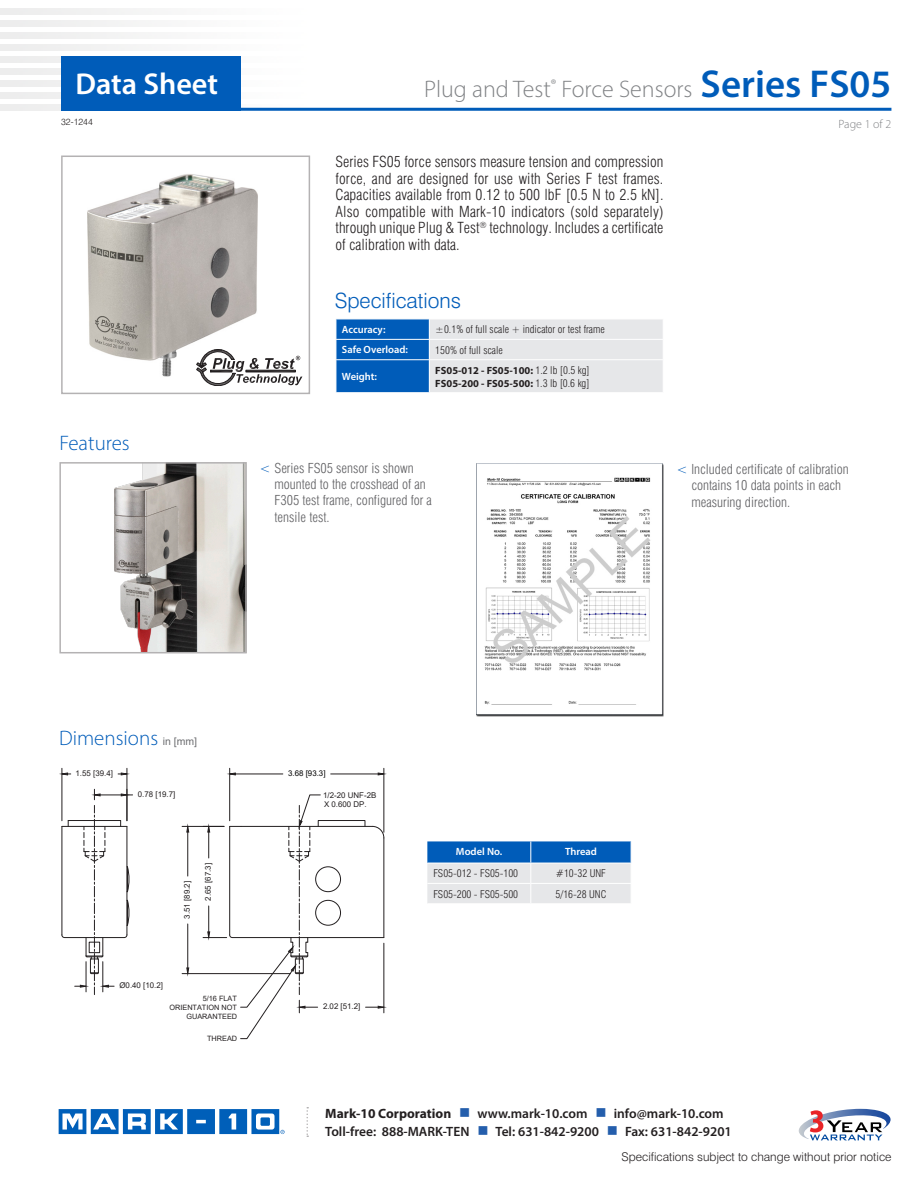
<style>
.page{position:relative;width:918px;height:1188px;background:#fff}
.page>*{position:absolute;margin:0;border:0;box-sizing:border-box;transform-origin:0 0}
.t1{font:600 30.3px "Myriad Pro";color:#fff}
.t2{font:300 24px "Myriad Pro";color:#808285}
.SECTION_HEADER_LIGHT{font:300 21px "Myriad Pro";color:#005cb9}
.t3{font:300 21px "Swiss 721 BT";color:#005cb9}
.heading_1{font:300 condensed 15px/16.5px "Swiss 721 BT";color:#231f20;text-align:justify}
.t4{font:300 condensed 13.5px/16.2px "Swiss 721 BT";color:#5f5f62}
.t5{font:600 13.5px/18px "Myriad Pro";color:#231f20}
.t6{font:300 12px "Swiss 721 BT";color:#231f20}
.PAGE_NUMBER{font:300 12px "Myriad Pro";color:#808285}
.t7{font:300 condensed 10.5px "Swiss 721 BT";color:#231f20}
.t8{font:700 10.5px "Myriad Pro";color:#231f20}
.t9{font:600 10.5px "Myriad Pro";color:#fff}
.t10{font:300 9px "Swiss 721 BT";color:#231f20}
.t11{font:7.95px/9.4px "Arial";color:#231f20}
.t12{font:7.95px "Arial";color:#000}
.t13{font:7.35px/8.9px "Arial";color:#231f20;text-align:right}
.s1{font-weight:600;font-size:39px;color:#005cb9}
.s2{font-family:"Swiss 721 BT";font-weight:300;font-stretch:condensed}
.s3{font-stretch:normal;color:#005cb9}
.s4{font-family:"Arial";font-weight:400;font-size:10.5px;color:#6c6d70}
.s5{font-weight:700}
.s6{color:#245eac}
</style>
<div class="page">
<img style="left:0;top:56px;width:241px;height:7px">
<img style="left:0;top:68px;width:241px;height:7px">
<img style="left:0;top:80px;width:241px;height:7px">
<img style="left:0;top:92px;width:241px;height:7px">
<img style="left:0;top:104px;width:311px;height:7px">
<hr style="left:61px;top:108px;width:830px;height:3px;background:#005cb9">
<div style="left:61px;top:56px;width:179px;height:55px;background:#005cb9"></div>
<svg style="left:306px;top:1107px;width:2px;height:30px"></svg>
<svg style="left:799px;top:1109px;width:92px;height:31px"></svg>
<svg style="left:59px;top:1109px;width:226px;height:25px"></svg>
<svg style="left:336px;top:319px;width:327px;height:73px;background:#a6c0dc"></svg>
<hr style="left:336px;top:359px;width:93px;height:1px;background:#fff">
<hr style="left:336px;top:360px;width:1px;height:32px;background:#fff">
<hr style="left:429px;top:359px;width:235px;height:1px;background:#fff">
<hr style="left:429px;top:360px;width:1px;height:32px;background:#fff">
<img style="left:476px;top:463px;width:188px;height:254px">
<img style="left:87px;top:174px;width:171px;height:203px">
<div style="left:61px;top:156px;width:249px;height:238px;border:2px solid #b4b2b3"></div>
<svg style="left:197px;top:350px;width:105px;height:36px"></svg>
<img style="left:114px;top:465px;width:130px;height:185px">
<div style="left:59px;top:462px;width:188px;height:191px;border:2px solid #b4b2b3"></div>
<hr style="left:65px;top:937px;width:59px;height:1px;background:#231f20">
<hr style="left:62px;top:826px;width:65px;height:1px;background:#231f20">
<hr style="left:68px;top:820px;width:42px;height:1px;background:#231f20">
<hr style="left:62px;top:826px;width:1px;height:109px;background:#231f20">
<hr style="left:229px;top:768px;width:1px;height:53px;background:#231f20">
<hr style="left:384px;top:768px;width:1px;height:64px;background:#231f20">
<hr style="left:235px;top:774px;width:48px;height:1px;background:#231f20">
<hr style="left:331px;top:774px;width:47px;height:1px;background:#231f20">
<svg style="left:229px;top:772px;width:7px;height:4px"></svg>
<svg style="left:377px;top:772px;width:8px;height:4px"></svg>
<hr style="left:62px;top:768px;width:1px;height:53px;background:#231f20">
<hr style="left:127px;top:768px;width:1px;height:53px;background:#231f20">
<svg style="left:61px;top:772px;width:10px;height:4px"></svg>
<svg style="left:118px;top:772px;width:10px;height:4px"></svg>
<hr style="left:182px;top:826px;width:42px;height:1px;background:#231f20">
<hr style="left:182px;top:973px;width:109px;height:1px;background:#231f20">
<hr style="left:188px;top:832px;width:1px;height:44px;background:#231f20">
<hr style="left:188px;top:924px;width:1px;height:44px;background:#231f20">
<svg style="left:186px;top:826px;width:3px;height:7px"></svg>
<svg style="left:186px;top:967px;width:3px;height:7px"></svg>
<svg style="left:75px;top:789px;width:58px;height:206px"></svg>
<svg style="left:203px;top:795px;width:182px;height:244px"></svg>
<svg style="left:427px;top:841px;width:205px;height:62px;background:#9ab9d9"></svg>
<h1 class="t1" style="left:75px;top:64px;width:144px">Data Sheet</h1>
<p class="t10" style="left:61px;top:117px;width:33px">32-1244</p>
<p class="SECTION_HEADER_LIGHT" style="left:59px;top:430px;width:72px">Features</p>
<p class="t2" style="left:424px;top:74px;width:469px">Plug and Test<sup>®</sup> Force Sensors <span class="s1">Series FS05</span></p>
<p class="heading_1" style="left:336px;top:154px;width:330px">Series FS05 force sensors measure tension and compression force, and are designed for use with Series F test frames.<br>Capacities available from 0.12 to 500 lbF [0.5 N to 2.5 kN].<br>Also compatible with Mark-10 indicators (sold separately) through unique Plug &amp; Test<sup>®</sup> technology. Includes a certificate of calibration with data.</p>
<p class="t3" style="left:335px;top:288px;width:128px">Specifications</p>
<p class="t9" style="left:342px;top:323px;width:45px">Accuracy:</p>
<p class="t7" style="left:435px;top:323px;width:171px">±0.1% of full scale + indicator or test frame</p>
<p class="t9" style="left:342px;top:343px;width:68px">Safe Overload:</p>
<p class="t7" style="left:435px;top:344px;width:69px">150% of full scale</p>
<p class="t9" style="left:342px;top:370px;width:36px">Weight:</p>
<p class="t8" style="left:435px;top:364px;width:156px">FS05-012 - FS05-100: <span class="s2">1.2 lb [0.5 kg]</span></p>
<p class="t8" style="left:435px;top:376px;width:156px">FS05-200 - FS05-500: <span class="s2">1.3 lb [0.6 kg]</span></p>
<p class="PAGE_NUMBER" style="left:839px;top:117px;width:54px">Page 1 of 2</p>
<p class="t4" style="left:274px;top:460px;width:159px;text-indent:-15px"><span class="s3">&lt;</span> Series FS05 sensor is shown mounted to the crosshead of an<br>F305 test frame, configured for a tensile test.</p>
<p class="t4" style="left:691px;top:461px;width:159px;text-indent:-15px"><span class="s3">&lt;</span> Included certificate of calibration contains 10 data points in each measuring direction.</p>
<p class="SECTION_HEADER_LIGHT" style="left:59px;top:725px;width:140px">Dimensions <span class="s4">in [mm]</span></p>
<p class="t11" style="left:76px;top:768px;width:39px">1.55 [39.4]</p>
<p class="t11" style="left:138px;top:789px;width:39px">0.78 [19.7]</p>
<p class="t11" style="left:182px;top:919px;width:39px;rotate:-90deg">3.51 [89.2]</p>
<p class="t11" style="left:203px;top:901px;width:39px;rotate:-90deg">2.65 [67.3]</p>
<p class="t11" style="left:119px;top:981px;width:45px">Ø0.40 [10.2]</p>
<p class="t13" style="left:169px;top:994px;width:69px">5/16 FLAT<br>ORIENTATION NOT<br>GUARANTEED</p>
<p class="t13" style="left:207px;top:1034px;width:32px">THREAD</p>
<p class="t12" style="left:288px;top:768px;width:39px">3.68 [93.3]</p>
<p class="t11" style="left:323px;top:790px;width:55px">1/2-20 UNF-2B<br>X 0.600 DP.</p>
<p class="t11" style="left:323px;top:1002px;width:39px">2.02 [51.2]</p>
<p class="t9" style="left:456px;top:845px;width:48px">Model No.</p>
<p class="t9" style="left:565px;top:845px;width:33px">Thread</p>
<p class="t7" style="left:433px;top:867px;width:86px">FS05-012 - FS05-100</p>
<p class="t7" style="left:556px;top:867px;width:51px">#10-32 UNF</p>
<p class="t7" style="left:433px;top:888px;width:86px">FS05-200 - FS05-500</p>
<p class="t7" style="left:556px;top:888px;width:52px">5/16-28 UNC</p>
<p class="t5" style="left:325px;top:1104px;width:408px"><span class="s5">Mark-10 Corporation</span> <span class="s6">■</span> www.mark-10.com <span class="s6">■</span> info@mark-10.com<br>Toll-free: 888-MARK-TEN <span class="s6">■</span> Tel: 631-842-9200 <span class="s6">■</span> Fax: 631-842-9201</p>
<p class="t6" style="left:622px;top:1149px;width:271px">Specifications subject to change without prior notice</p>
</div>
